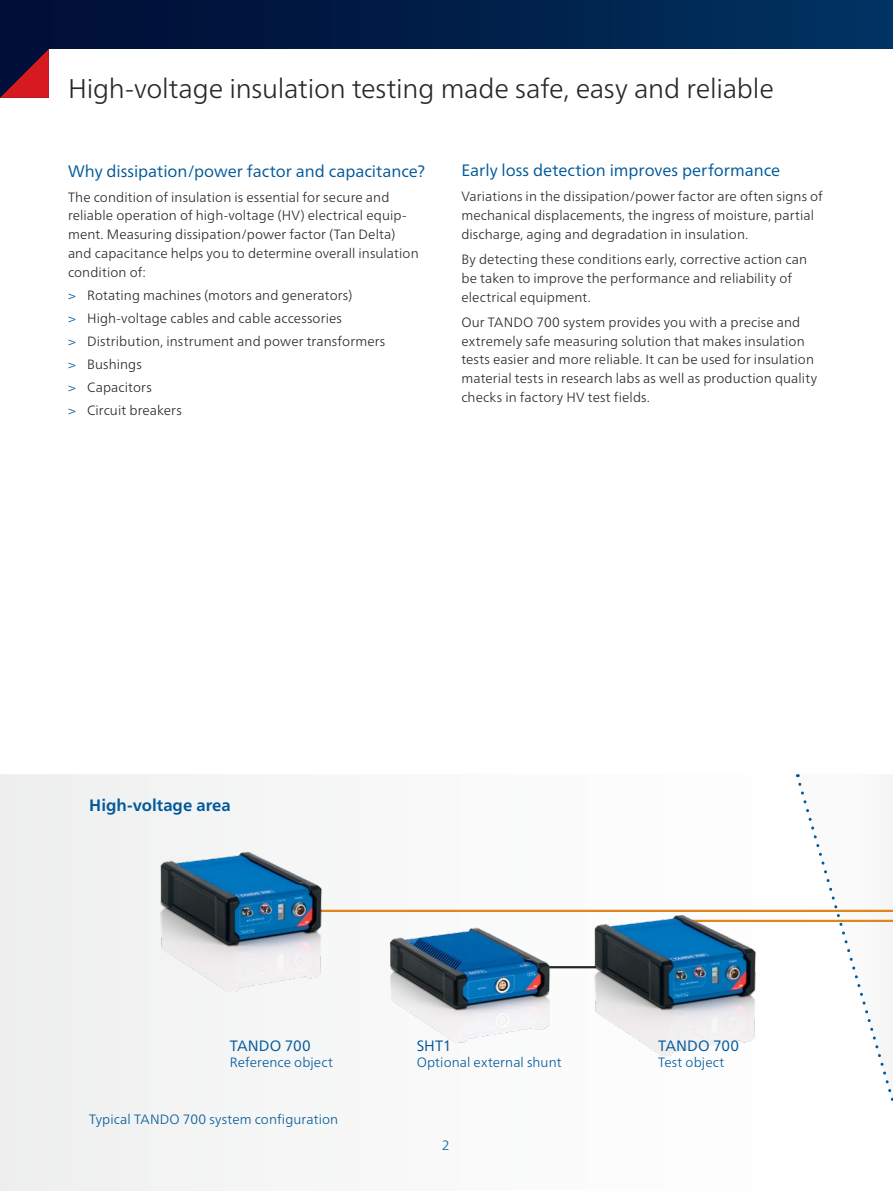
<style>
.page{position:relative;width:893px;height:1191px;background:#fff}
.page>*{position:absolute;margin:0;border:0;box-sizing:border-box;transform-origin:0 0}
.Content_-_Page_Headl{font:300 27px "Frutiger Neue LTW1 G";letter-spacing:-.01em;color:#292829}
.Content_-_Headline_1{font:16.5px "Frutiger Neue LTW1 G";letter-spacing:-.005em;color:#00599a}
.Picture_-_Descriptio{font:700 16.5px "Frutiger Neue LTW1 G";color:#00599a}
.Picture_-_Descriptio-2{font:15px "Frutiger Neue LTW1 G";letter-spacing:.005em;color:#00599a}
.Content_-_Normal{font:300 13.5px/18.8px "Frutiger Neue LTW1 G";letter-spacing:.005em;color:#292829}
.Picture_-_Descriptio-3{font:300 13.5px "Frutiger Neue LTW1 G";letter-spacing:.01em;color:#00599a}
.Table_-_Headline{font:300 13.5px "Frutiger Neue LTW1 G";letter-spacing:.01em;color:#00599a}
.Content_-_Last_Page{font:300 13.5px "Frutiger Neue LTW1 G";color:#005e9d}
.s1{color:#00599a}
</style>
<div class="page">
<svg style="left:0;top:0;width:893px;height:49px;background:#001e49"></svg>
<svg style="left:0;top:49px;width:49px;height:49px;background:#6b132c"></svg>
<svg style="left:0;top:774px;width:796px;height:417px"></svg>
<hr style="left:547px;top:966px;width:49px;height:2px;background:#292829">
<hr style="left:691px;top:919px;width:202px;height:3px;background:#e0861b">
<svg style="left:796px;top:774px;width:97px;height:327px"></svg>
<img style="left:385px;top:915px;width:173px;height:133px">
<img style="left:584px;top:912px;width:179px;height:148px">
<hr style="left:319px;top:909px;width:574px;height:3px;background:#e0861b">
<img style="left:150px;top:846px;width:179px;height:151px">
<p class="Content_-_Page_Headl" style="left:68px;top:72px;width:707px">High-voltage insulation testing made safe, easy and reliable</p>
<p class="Content_-_Headline_1" style="left:68px;top:161px;width:358px">Why dissipation/power factor and capacitance?</p>
<p class="Content_-_Normal" style="left:68px;top:187px;width:352px">The condition of insulation is essential for secure and reliable operation of high-voltage (HV) electrical equip&shy;ment. Measuring dissipation/power factor (Tan Delta) and capacitance helps you to determine overall insulation condition of:</p>
<p class="Content_-_Normal" style="left:68px;top:285px;width:286px"><span class="s1">&gt;</span> Rotating machines (motors and generators)</p>
<p class="Content_-_Normal" style="left:68px;top:308px;width:275px"><span class="s1">&gt;</span> High-voltage cables and cable accessories</p>
<p class="Content_-_Normal" style="left:68px;top:331px;width:319px"><span class="s1">&gt;</span> Distribution, instrument and power transformers</p>
<p class="Content_-_Normal" style="left:68px;top:354px;width:75px"><span class="s1">&gt;</span> Bushings</p>
<p class="Content_-_Normal" style="left:68px;top:377px;width:85px"><span class="s1">&gt;</span> Capacitors</p>
<p class="Content_-_Normal" style="left:68px;top:400px;width:115px"><span class="s1">&gt;</span> Circuit breakers</p>
<p class="Content_-_Headline_1" style="left:461px;top:160px;width:320px">Early loss detection improves performance</p>
<p class="Content_-_Normal" style="left:461px;top:187px;width:363px">Variations in the dissipation/power factor are often signs of mechanical displacements, the ingress of moisture, partial discharge, aging and degradation in insulation.</p>
<p class="Content_-_Normal" style="left:461px;top:250px;width:347px">By detecting these conditions early, corrective action can be taken to improve the performance and reliability of electrical equipment.</p>
<p class="Content_-_Normal" style="left:461px;top:312px;width:357px">Our TANDO 700 system provides you with a precise and extremely safe measuring solution that makes insulation tests easier and more reliable. It can be used for insulation material tests in research labs as well as production quality checks in factory HV test fields.</p>
<p class="Picture_-_Descriptio" style="left:89px;top:796px;width:143px">High-voltage area</p>
<p class="Picture_-_Descriptio-2" style="left:230px;top:1036px;width:83px">TANDO 700</p>
<p class="Picture_-_Descriptio-3" style="left:230px;top:1054px;width:105px">Reference object</p>
<p class="Table_-_Headline" style="left:89px;top:1111px;width:250px">Typical TANDO 700 system configuration</p>
<p class="Picture_-_Descriptio-2" style="left:417px;top:1036px;width:36px">SHT1</p>
<p class="Picture_-_Descriptio-3" style="left:417px;top:1054px;width:146px">Optional external shunt</p>
<p class="Content_-_Last_Page" style="left:442px;top:1136px;width:9px">2</p>
<p class="Picture_-_Descriptio-2" style="left:658px;top:1036px;width:83px">TANDO 700</p>
<p class="Picture_-_Descriptio-3" style="left:658px;top:1054px;width:68px">Test object</p>
</div>
